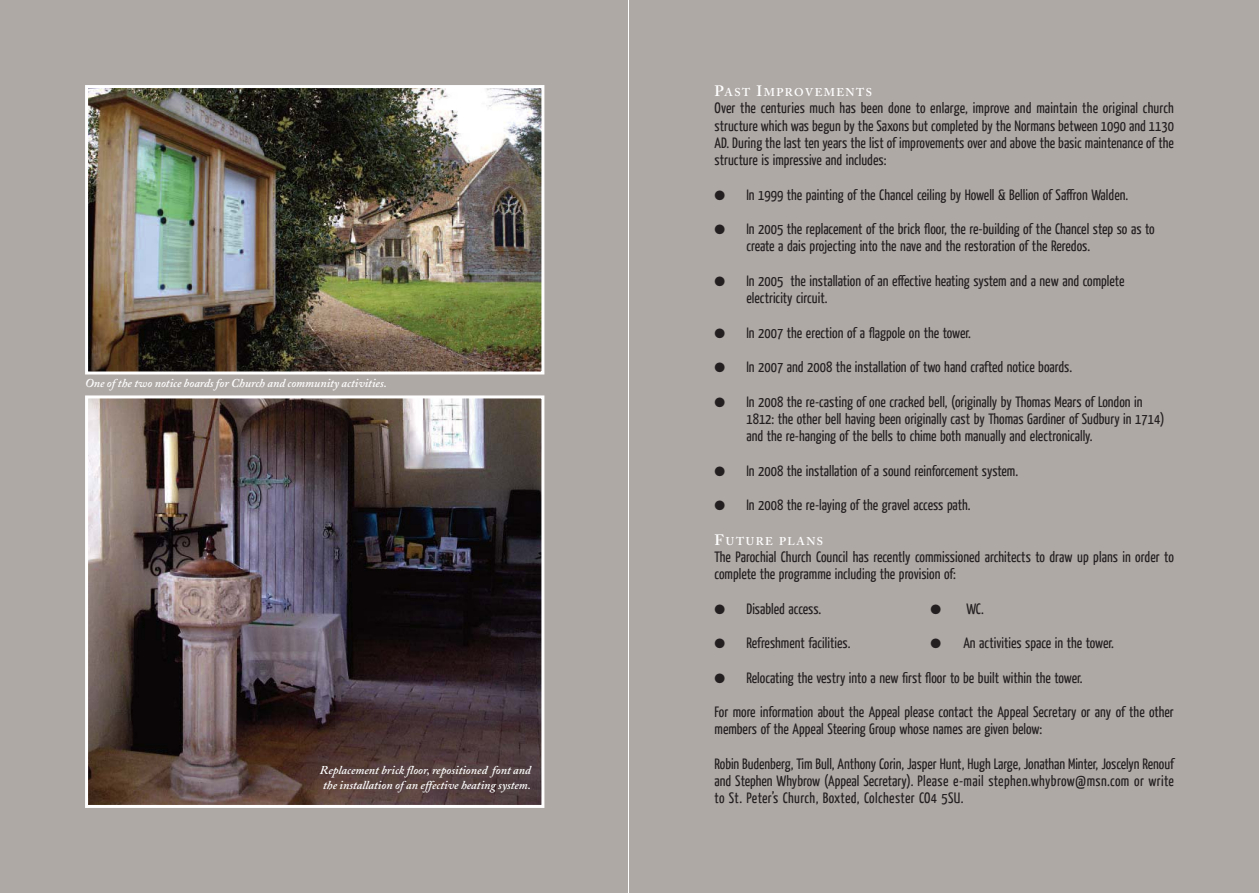
<style>
.page{position:relative;width:1259px;height:893px;background:#fff}
.page>*{position:absolute;margin:0;border:0;box-sizing:border-box;transform-origin:0 0}
.t1{font:15px/17.2px "Yanone Kaffeesatz";color:#231f20}
.t2{font:italic 600 12px/15px "Adobe Caslon";color:#fff}
.t3{font:600 11.25px "Adobe Caslon";letter-spacing:.135em;color:#fff}
.s1{font-size:15px}
</style>
<div class="page">
<div style="left:629px;top:0;width:630px;height:893px;background:#afa9a6"></div>
<div style="left:1px;top:0;width:627px;height:893px;background:#afa9a6"></div>
<img style="left:89px;top:89px;width:451px;height:281px">
<div style="left:85px;top:85px;width:459px;height:289px;border:3px solid #fff"></div>
<img style="left:89px;top:399px;width:451px;height:405px">
<div style="left:85px;top:395px;width:459px;height:413px;border:3px solid #fff"></div>
<p class="t2" style="left:85px;top:376px;width:303px">One of the two notice boards for Church and community activities.</p>
<p class="t2" style="left:320px;top:764px;width:213px">Replacement brick floor, repositioned font and the installation of an effective heating system.</p>
<p class="t3" style="left:714px;top:88px;width:159px"><span class="s1">P</span>AST <span class="s1">I</span>MPROVEMENTS</p>
<p class="t1" style="left:714px;top:101px;width:461px;text-align:justify">Over the centuries much has been done to enlarge, improve and maintain the original church structure which was begun by the Saxons but completed by the Normans between 1090 and 1130<br>AD. During the last ten years the list of improvements over and above the basic maintenance of the structure is impressive and includes:</p>
<p class="t1" style="left:714px;top:187px;width:415px">● In 1999 the painting of the Chancel ceiling by Howell &amp; Bellion of Saffron Walden.</p>
<p class="t1" style="left:746px;top:222px;width:410px;text-indent:-32px">● In 2005 the replacement of the brick floor, the re-building of the Chancel step so as to create a dais projecting into the nave and the restoration of the Reredos.</p>
<p class="t1" style="left:746px;top:274px;width:379px;text-indent:-32px">● In 2005 the installation of an effective heating system and a new and complete electricity circuit.</p>
<p class="t1" style="left:714px;top:325px;width:258px">● In 2007 the erection of a flagpole on the tower.</p>
<p class="t1" style="left:714px;top:360px;width:359px">● In 2007 and 2008 the installation of two hand crafted notice boards.</p>
<p class="t1" style="left:746px;top:394px;width:420px;text-indent:-32px">● In 2008 the re-casting of one cracked bell, (originally by Thomas Mears of London in<br>1812: the other bell having been originally cast by Thomas Gardiner of Sudbury in 1714) and the re-hanging of the bells to chime both manually and electronically.</p>
<p class="t1" style="left:714px;top:463px;width:305px">● In 2008 the installation of a sound reinforcement system.</p>
<p class="t1" style="left:714px;top:498px;width:257px">● In 2008 the re-laying of the gravel access path.</p>
<p class="t3" style="left:714px;top:536px;width:110px"><span class="s1">F</span>UTURE PLANS</p>
<p class="t1" style="left:714px;top:550px;width:461px">The Parochial Church Council has recently commissioned architects to draw up plans in order to complete the programme including the provision of:</p>
<p class="t1" style="left:714px;top:601px;width:108px">● Disabled access.</p>
<p class="t1" style="left:930px;top:601px;width:55px">● WC.</p>
<p class="t1" style="left:714px;top:636px;width:137px">● Refreshment facilities.</p>
<p class="t1" style="left:930px;top:636px;width:185px">● An activities space in the tower.</p>
<p class="t1" style="left:714px;top:670px;width:369px">● Relocating the vestry into a new first floor to be built within the tower.</p>
<p class="t1" style="left:714px;top:705px;width:461px">For more information about the Appeal please contact the Appeal Secretary or any of the other members of the Appeal Steering Group whose names are given below:</p>
<p class="t1" style="left:714px;top:757px;width:461px;text-align:justify">Robin Budenberg, Tim Bull, Anthony Corin, Jasper Hunt, Hugh Large, Jonathan Minter, Joscelyn Renouf and Stephen Whybrow (Appeal Secretary). Please e-mail stephen.whybrow@msn.com or write to St. Peter’s Church, Boxted, Colchester CO4 5SU.</p>
</div>
